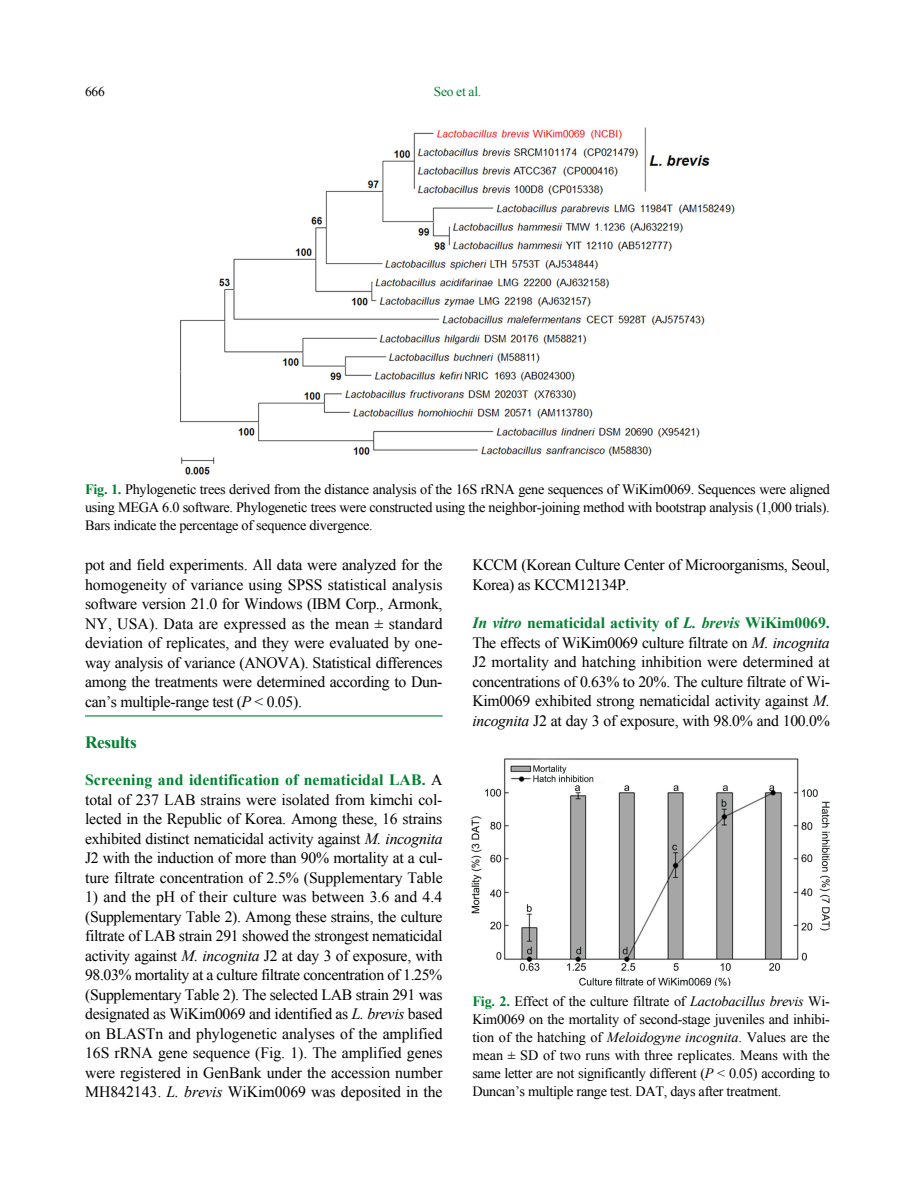
<style>
.page{position:relative;width:915px;height:1191px;background:#fff}
.page>*{position:absolute;margin:0;border:0;box-sizing:border-box;transform-origin:0 0}
.t1{font:700 17.25px "Times New Roman";letter-spacing:-.02em;color:#008130}
.t2{font:15.75px/19.5px "Times New Roman";letter-spacing:-.02em;color:#000;text-align:justify}
.t3{font:14.25px/18px "Times New Roman";letter-spacing:-.02em;color:#000;text-align:justify}
.t4{font:13.5px "Times New Roman";letter-spacing:-.02em;color:#008130}
.t5{font:13.5px "Times New Roman";color:#000}
.s1{font-weight:700;color:#008130}
.s2{font-style:italic}
.s3{font-weight:700;font-style:italic;color:#008130}
</style>
<div class="page">
<hr style="left:85px;top:715px;width:357px;height:1px;background:#008130">
<img style="left:180px;top:128px;width:554px;height:346px">
<img style="left:472px;top:758px;width:357px;height:227px">
<p class="t5" style="left:85px;top:83px;width:21px">666</p>
<p class="t4" style="left:433px;top:83px;width:49px">Seo et al.</p>
<p class="t3" style="left:85px;top:480px;width:746px"><span class="s1">Fig. 1.</span> Phylogenetic trees derived from the distance analysis of the 16S rRNA gene sequences of WiKim0069. Sequences were aligned using MEGA 6.0 software. Phylogenetic trees were constructed using the neighbor-joining method with bootstrap analysis (1,000 trials).<br>Bars indicate the percentage of sequence divergence.</p>
<p class="t2" style="left:85px;top:555px;width:359px">pot and field experiments. All data were analyzed for the homogeneity of variance using SPSS statistical analysis software version 21.0 for Windows (IBM Corp., Armonk, NY, USA). Data are expressed as the mean ± standard deviation of replicates, and they were evaluated by one&shy;way analysis of variance (ANOVA). Statistical differences among the treatments were determined according to Dun&shy;can’s multiple-range test (<span class="s2">P</span> &lt; 0.05).</p>
<p class="t1" style="left:85px;top:730px;width:53px">Results</p>
<p class="t2" style="left:85px;top:769px;width:359px"><span class="s1">Screening and identification of nematicidal LAB.</span> A total of 237 LAB strains were isolated from kimchi col&shy;lected in the Republic of Korea. Among these, 16 strains exhibited distinct nematicidal activity against <span class="s2">M. incognita </span>J2 with the induction of more than 90% mortality at a cul&shy;ture filtrate concentration of 2.5% (Supplementary Table</p>
<p class="t2" style="left:85px;top:886px;width:359px">1) and the pH of their culture was between 3.6 and 4.4 (Supplementary Table 2). Among these strains, the culture filtrate of LAB strain 291 showed the strongest nematicidal activity against <span class="s2">M. incognita</span> J2 at day 3 of exposure, with 98.03% mortality at a culture filtrate concentration of 1.25% (Supplementary Table 2). The selected LAB strain 291 was designated as WiKim0069 and identified as <span class="s2">L. brevis</span> based on BLASTn and phylogenetic analyses of the amplified 16S rRNA gene sequence (Fig. 1). The amplified genes were registered in GenBank under the accession number MH842143. <span class="s2">L. brevis</span> WiKim0069 was deposited in the</p>
<p class="t2" style="left:472px;top:555px;width:359px">KCCM (Korean Culture Center of Microorganisms, Seoul,<br>Korea) as KCCM12134P.</p>
<p class="t2" style="left:472px;top:613px;width:359px"><span class="s3">In vitro</span> <span class="s1">nematicidal activity of</span> <span class="s3">L. brevis</span> <span class="s1">WiKim0069.<br></span>The effects of WiKim0069 culture filtrate on <span class="s2">M. incognita </span>J2 mortality and hatching inhibition were determined at concentrations of 0.63% to 20%. The culture filtrate of Wi-Kim0069 exhibited strong nematicidal activity against <span class="s2">M. incognita</span> J2 at day 3 of exposure, with 98.0% and 100.0%</p>
<p class="t3" style="left:472px;top:992px;width:359px"><span class="s1">Fig. 2.</span> Effect of the culture filtrate of <span class="s2">Lactobacillus brevis</span> Wi-Kim0069 on the mortality of second-stage juveniles and inhibi&shy;tion of the hatching of <span class="s2">Meloidogyne incognita</span>. Values are the mean ± SD of two runs with three replicates. Means with the same letter are not significantly different (<span class="s2">P</span> &lt; 0.05) according to Duncan’s multiple range test. DAT, days after treatment.</p>
</div>
